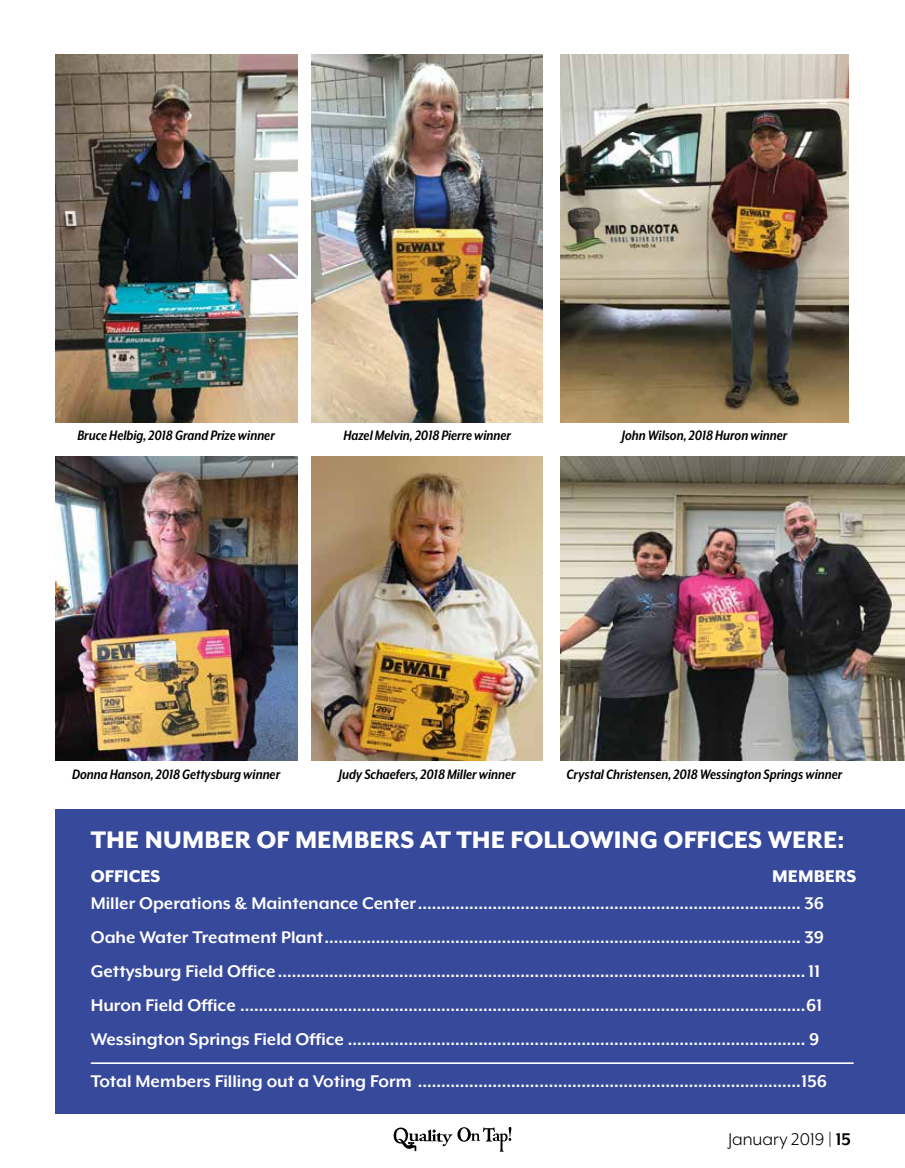
<style>
.page{position:relative;width:905px;height:1168px;background:#fff}
.page>*{position:absolute;margin:0;border:0;box-sizing:border-box;transform-origin:0 0}
.t1{font:800 27.6px "Mr Eaves XL Mod OT";color:#fff}
.t2{font:700 19.5px/34px "Mr Eaves XL Mod OT";color:#fff}
.t3{font:19.5px "Mr Eaves XL Mod OT";color:#000}
.t4{font:800 19.5px "Mr Eaves XL Mod OT";color:#fff}
.t5{font:italic 700 15.75px "Mr Eaves XL Mod Nar OT";color:#000}
.s1{font-weight:700}
</style>
<div class="page">
<svg style="left:393px;top:1127px;width:118px;height:24px"></svg>
<img style="left:560px;top:457px;width:344px;height:304px">
<img style="left:55px;top:457px;width:242px;height:304px">
<img style="left:312px;top:54px;width:230px;height:369px">
<img style="left:55px;top:54px;width:242px;height:369px">
<img style="left:560px;top:54px;width:288px;height:369px">
<img style="left:312px;top:457px;width:230px;height:304px">
<div style="left:55px;top:809px;width:849px;height:305px;background:#36499b"></div>
<hr style="left:91px;top:1062px;width:762px;height:2px;background:#fff">
<p class="t5" style="left:77px;top:427px;width:199px">Bruce Helbig, 2018 Grand Prize winner</p>
<p class="t5" style="left:343px;top:427px;width:169px">Hazel Melvin, 2018 Pierre winner</p>
<p class="t5" style="left:621px;top:427px;width:167px">John Wilson, 2018 Huron winner</p>
<p class="t5" style="left:72px;top:766px;width:210px">Donna Hanson, 2018 Gettysburg winner</p>
<p class="t5" style="left:339px;top:766px;width:178px">Judy Schaefers, 2018 Miller winner</p>
<p class="t5" style="left:566px;top:766px;width:277px">Crystal Christensen, 2018 Wessington Springs winner</p>
<h1 class="t1" style="left:91px;top:826px;width:755px">THE NUMBER OF MEMBERS AT THE FOLLOWING OFFICES WERE:</h1>
<p class="t4" style="left:91px;top:866px;width:71px">OFFICES</p>
<p class="t4" style="left:772px;top:866px;width:86px">MEMBERS</p>
<p class="t2" style="left:91px;top:886px;width:735px">Miller Operations &amp; Maintenance Center.................................................................................. 36<br>Oahe Water Treatment Plant...................................................................................................... 39<br>Gettysburg Field Office.................................................................................................................11<br>Huron Field Office .........................................................................................................................61<br>Wessington Springs Field Office .................................................................................................. 9</p>
<p class="t2" style="left:91px;top:1064px;width:737px">Total Members Filling out a Voting Form ..................................................................................156</p>
<p class="t3" style="left:728px;top:1129px;width:124px">January 2019 | <span class="s1">15</span></p>
</div>
